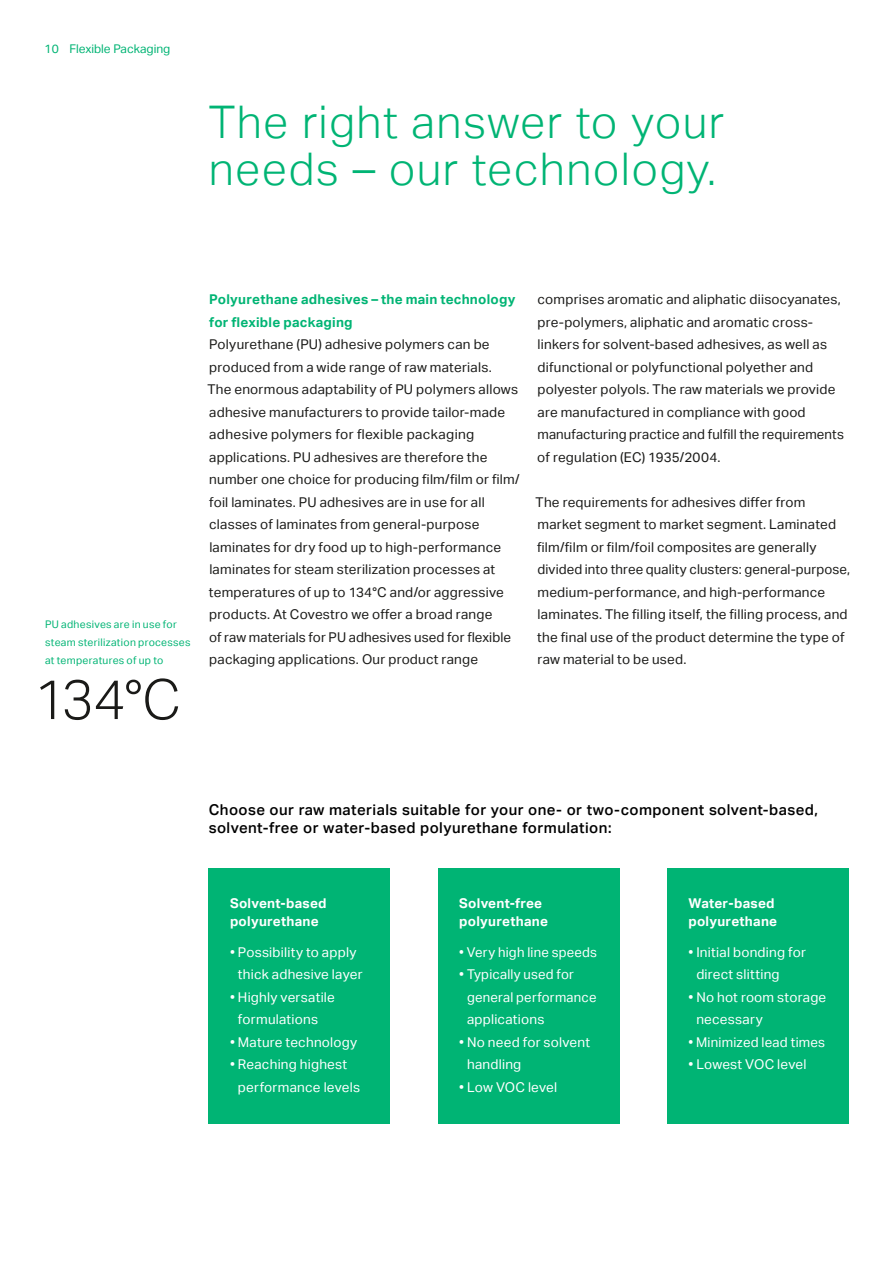
<style>
.page{position:relative;width:893px;height:1263px;background:#fff}
.page>*{position:absolute;margin:0;border:0;box-sizing:border-box;transform-origin:0 0}
.t1{font:300 55.5px "Aktiv Grotesk";color:#1a1a18}
.Headline_green{font:300 45px/46.5px "Aktiv Grotesk";letter-spacing:.03em;color:#00b474}
.Headline_green-2{font:500 15px/18px "Aktiv Grotesk";letter-spacing:.03em;color:#000}
.Copy{font:13.5px/22.5px "Aktiv Grotesk";letter-spacing:.015em;color:#1a1a18}
.Copy_Subhead_green{font:13.5px/22.5px "Aktiv Grotesk";letter-spacing:.015em;color:#fff}
.Copy_Subhead_green-2{font:700 13.5px/18px "Aktiv Grotesk";letter-spacing:.02em;color:#fff}
.Copy_Subhead_green-3{font:700 13.5px/22.5px "Aktiv Grotesk";letter-spacing:.015em;color:#00b474}
.t2{font:12px "Aktiv Grotesk";color:#00b474}
.t3{font:10.5px/18px "Aktiv Grotesk";letter-spacing:.025em;color:#00b474}
</style>
<div class="page">
<div style="left:209px;top:868px;width:181px;height:255px;background:#00b474"></div>
<div style="left:438px;top:868px;width:181px;height:255px;background:#00b474"></div>
<div style="left:667px;top:868px;width:181px;height:255px;background:#00b474"></div>
<p class="t2" style="left:45px;top:42px;width:127px">10 Flexible Packaging</p>
<p class="Headline_green" style="left:209px;top:100px;width:517px">The right answer to your needs – our technology.</p>
<p class="t3" style="left:45px;top:615px;width:147px">PU adhesives are in use for steam sterilization processes at temperatures of up to</p>
<p class="t1" style="left:34px;top:667px;width:149px">134°C</p>
<p class="Copy_Subhead_green-3" style="left:209px;top:288px;width:308px">Polyurethane adhesives – the main technology for flexible packaging</p>
<p class="Copy" style="left:207px;top:333px;width:314px">Polyurethane (PU) adhesive polymers can be produced from a wide range of raw materials.<br>The enormous adaptability of PU polymers allows adhesive manufacturers to provide tailor-made adhesive polymers for flexible packaging applications. PU adhesives are therefore the number one choice for producing film/film or film/ foil laminates. PU adhesives are in use for all classes of laminates from general-purpose laminates for dry food up to high-performance laminates for steam sterilization processes at temperatures of up to 134°C and/or aggressive products. At Covestro we offer a broad range<br>of raw materials for PU adhesives used for flexible packaging applications. Our product range</p>
<p class="Copy" style="left:537px;top:288px;width:308px">comprises aromatic and aliphatic diisocyanates, pre-polymers, aliphatic and aromatic cross&shy;linkers for solvent-based adhesives, as well as difunctional or polyfunctional polyether and polyester polyols. The raw materials we provide are manufactured in compliance with good manufacturing practice and fulfill the requirements of regulation (EC) 1935/2004.</p>
<p class="Copy" style="left:536px;top:491px;width:316px">The requirements for adhesives differ from market segment to market segment. Laminated film/film or film/foil composites are generally divided into three quality clusters: general-purpose, medium-performance, and high-performance laminates. The filling itself, the filling process, and the final use of the product determine the type of raw material to be used.</p>
<p class="Headline_green-2" style="left:209px;top:801px;width:611px">Choose our raw materials suitable for your one- or two-component solvent-based, solvent-free or water-based polyurethane formulation:</p>
<p class="Copy_Subhead_green-2" style="left:230px;top:894px;width:98px">Solvent-based polyurethane</p>
<p class="Copy_Subhead_green" style="left:230px;top:941px;width:134px;text-align:center">• Possibility to apply thick adhesive layer</p>
<p class="Copy_Subhead_green" style="left:238px;top:986px;width:98px;text-indent:-8px">• Highly versatile formulations</p>
<p class="Copy_Subhead_green" style="left:230px;top:1031px;width:129px">• Mature technology</p>
<p class="Copy_Subhead_green" style="left:238px;top:1053px;width:124px;text-indent:-8px">• Reaching highest performance levels</p>
<p class="Copy_Subhead_green-2" style="left:459px;top:894px;width:90px">Solvent-free polyurethane</p>
<p class="Copy_Subhead_green" style="left:459px;top:941px;width:139px">• Very high line speeds</p>
<p class="Copy_Subhead_green" style="left:467px;top:963px;width:131px;text-indent:-8px">• Typically used for general performance applications</p>
<p class="Copy_Subhead_green" style="left:467px;top:1031px;width:125px;text-indent:-8px">• No need for solvent handling</p>
<p class="Copy_Subhead_green" style="left:459px;top:1076px;width:99px">• Low VOC level</p>
<p class="Copy_Subhead_green-2" style="left:688px;top:894px;width:90px">Water-based polyurethane</p>
<p class="Copy_Subhead_green" style="left:696px;top:941px;width:111px;text-indent:-8px">• Initial bonding for direct slitting</p>
<p class="Copy_Subhead_green" style="left:696px;top:986px;width:131px;text-indent:-8px">• No hot room storage necessary</p>
<p class="Copy_Subhead_green" style="left:688px;top:1031px;width:138px">• Minimized lead times</p>
<p class="Copy_Subhead_green" style="left:688px;top:1053px;width:119px">• Lowest VOC level</p>
</div>
